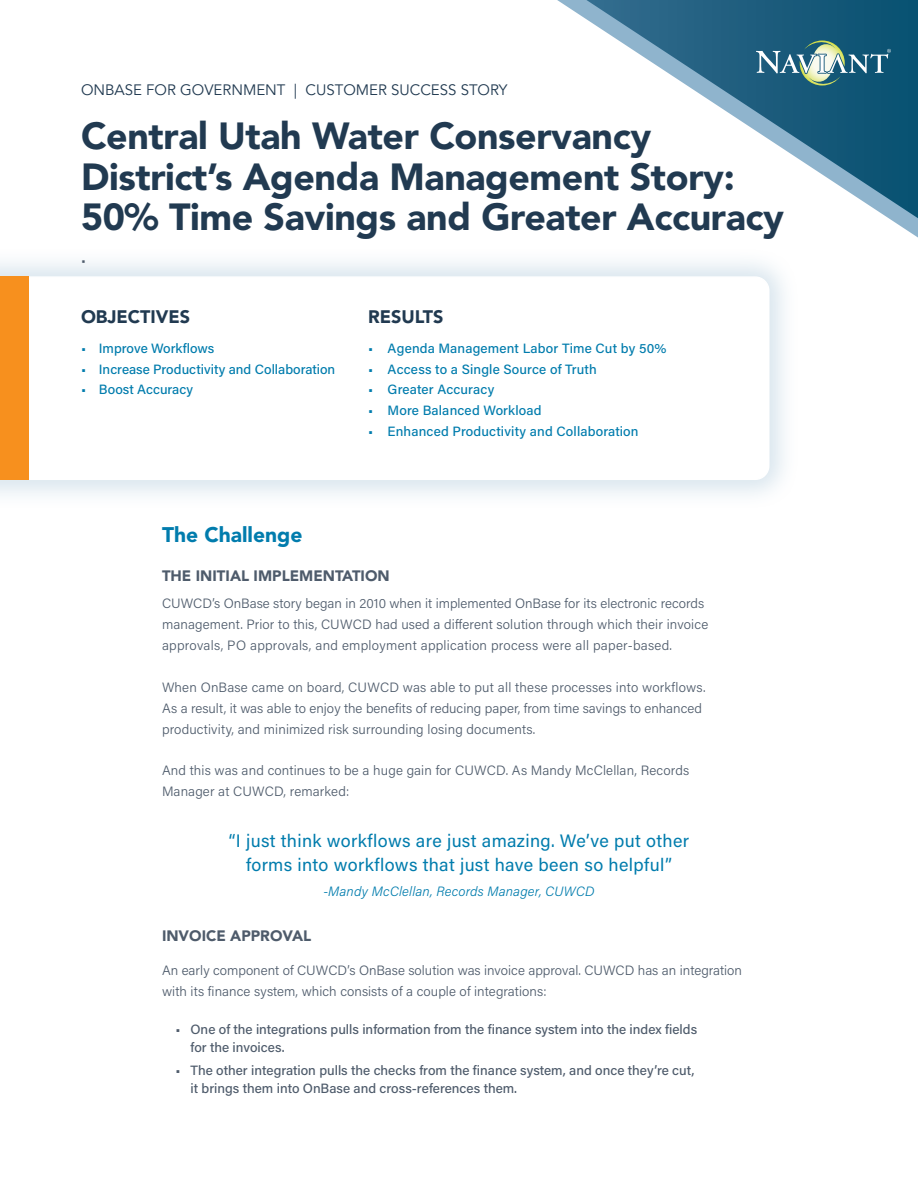
<style>
.page{position:relative;width:918px;height:1188px;background:#fff}
.page>*{position:absolute;margin:0;border:0;box-sizing:border-box;transform-origin:0 0}
.t1{font:900 37.5px/40.5px "Avenir LT Std";letter-spacing:-.01em;color:#213a51}
.t2{font:900 21px "Avenir LT Std";color:#017cad}
.t3{font:18px/24px "Acumin Pro";letter-spacing:.02em;color:#017cad;text-align:center}
.t4{font:900 18px "Avenir LT Std";color:#213a51}
.t5{font:15px "Avenir LT Std";color:#213a51}
.t6{font:900 15px "Avenir LT Std";color:#4e5b6b}
.t7{font:300 13.5px/21px "Acumin Pro";letter-spacing:.005em;color:#4e5b6b}
.t8{font:13.5px/18px "Acumin Variable Concept";color:#4e5b6b}
.t9{font:13.5px "Acumin Variable Concept";letter-spacing:.01em;color:#017cad}
.t10{font:italic 300 13.5px "Acumin Pro";letter-spacing:.01em;color:#017cad}
</style>
<div class="page">
<div style="left:0;top:247px;width:799px;height:263px;background:#8fb4cd;opacity:.35"></div>
<svg style="left:28px;top:276px;width:742px;height:204px"></svg>
<div style="left:0;top:276px;width:28px;height:204px;background:#f7901e"></div>
<svg style="left:557px;top:0;width:361px;height:238px"></svg>
<svg style="left:586px;top:0;width:332px;height:218px"></svg>
<svg style="left:756px;top:37px;width:135px;height:52px;background:#457a8c"></svg>
<p class="t5" style="left:81px;top:82px;width:428px">ONBASE FOR GOVERNMENT | CUSTOMER SUCCESS STORY</p>
<h1 class="t1" style="left:81px;top:116px;width:705px">Central Utah Water Conservancy<br>District’s Agenda Management Story:<br>50% Time Savings and Greater Accuracy</h1>
<p class="t7" style="left:81px;top:249px;width:6px">•</p>
<h3 class="t4" style="left:81px;top:306px;width:111px">OBJECTIVES</h3>
<p class="t9" style="left:81px;top:339px;width:135px">• Improve Workflows</p>
<p class="t9" style="left:81px;top:360px;width:256px">• Increase Productivity and Collaboration</p>
<p class="t9" style="left:81px;top:380px;width:114px">• Boost Accuracy</p>
<h3 class="t4" style="left:368px;top:306px;width:77px">RESULTS</h3>
<p class="t9" style="left:368px;top:339px;width:300px">• Agenda Management Labor Time Cut by 50%</p>
<p class="t9" style="left:368px;top:360px;width:230px">• Access to a Single Source of Truth</p>
<p class="t9" style="left:368px;top:380px;width:128px">• Greater Accuracy</p>
<p class="t9" style="left:368px;top:401px;width:175px">• More Balanced Workload</p>
<p class="t9" style="left:368px;top:422px;width:272px">• Enhanced Productivity and Collaboration</p>
<h2 class="t2" style="left:162px;top:522px;width:142px">The Challenge</h2>
<p class="t6" style="left:162px;top:566px;width:229px">THE INITIAL IMPLEMENTATION</p>
<p class="t7" style="left:162px;top:593px;width:548px">CUWCD’s OnBase story began in 2010 when it implemented OnBase for its electronic records management. Prior to this, CUWCD had used a different solution through which their invoice approvals, PO approvals, and employment application process were all paper-based.</p>
<p class="t7" style="left:162px;top:676px;width:545px">When OnBase came on board, CUWCD was able to put all these processes into workflows.<br>As a result, it was able to enjoy the benefits of reducing paper, from time savings to enhanced productivity, and minimized risk surrounding losing documents.</p>
<p class="t7" style="left:162px;top:759px;width:529px">And this was and continues to be a huge gain for CUWCD. As Mandy McClellan, Records<br>Manager at CUWCD, remarked:</p>
<h3 class="t3" style="left:229px;top:828px;width:462px">“I just think workflows are just amazing. We’ve put other forms into workflows that just have been so helpful”</h3>
<p class="t10" style="left:323px;top:882px;width:273px">-Mandy McClellan, Records Manager, CUWCD</p>
<p class="t6" style="left:162px;top:926px;width:151px">INVOICE APPROVAL</p>
<p class="t7" style="left:162px;top:959px;width:582px">An early component of CUWCD’s OnBase solution was invoice approval. CUWCD has an integration with its finance system, which consists of a couple of integrations:</p>
<p class="t8" style="left:190px;top:1020px;width:508px;text-indent:-15px">• One of the integrations pulls information from the finance system into the index fields for the invoices.</p>
<p class="t8" style="left:190px;top:1060px;width:506px;text-indent:-15px">• The other integration pulls the checks from the finance system, and once they’re cut, it brings them into OnBase and cross-references them.</p>
</div>
